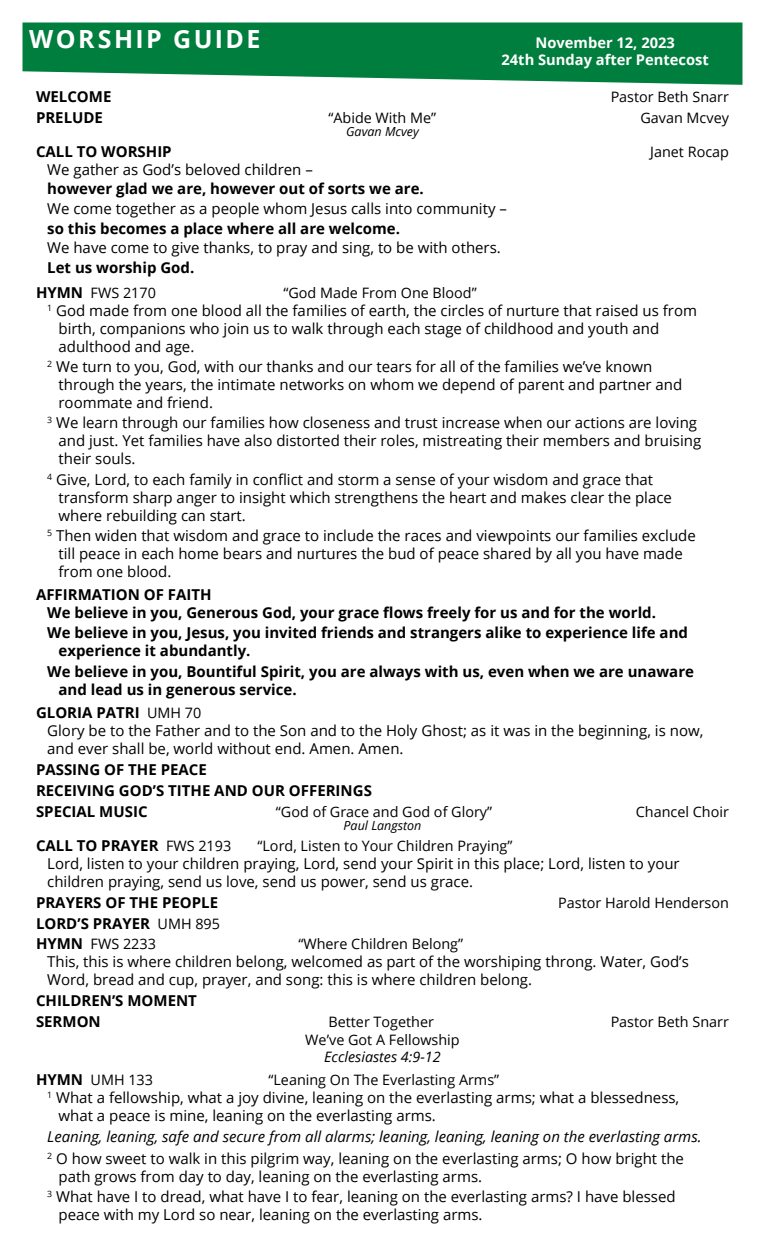
<style>
.page{position:relative;width:765px;height:1260px;background:#fff}
.page>*{position:absolute;margin:0;border:0;box-sizing:border-box;transform-origin:0 0}
.t1{font:700 25px "Open Sans";letter-spacing:.095em;color:#fff}
.t2{font:15px/18px "Open Sans";color:#000}
.t3{font:700 15px/18px "Open Sans";color:#000}
.t4{font:italic 15px/21.4px "Open Sans";color:#000}
.t5{font:700 14.75px/17.6px "Open Sans";color:#fff;text-align:center}
.t6{font:14.38px "Open Sans";color:#000}
.t7{font:italic 14.38px "Open Sans";color:#000}
.t8{font:italic 12.5px "Open Sans";color:#000}
.s1{font-weight:700;font-size:15px}
.s2{font-weight:700}
.s3{font-size:14.38px}
.s4{font-weight:400;font-size:14.38px}
.s5{font-style:normal}
</style>
<div class="page">
<svg style="left:22px;top:22px;width:720px;height:63px;background:#1e8d53"></svg>
<h1 class="t1" style="left:29px;top:22px;width:233px">WORSHIP GUIDE</h1>
<p class="t5" style="left:502px;top:33px;width:209px">November 12, 2023<br>24th Sunday after Pentecost</p>
<p class="t3" style="left:36px;top:87px;width:77px">WELCOME</p>
<p class="t6" style="left:611px;top:87px;width:120px">Pastor Beth Snarr</p>
<p class="t3" style="left:36px;top:108px;width:69px">PRELUDE</p>
<p class="t6" style="left:328px;top:108px;width:109px">“Abide With Me”</p>
<p class="t6" style="left:640px;top:108px;width:90px">Gavan Mcvey</p>
<p class="t8" style="left:346px;top:123px;width:74px">Gavan Mcvey</p>
<p class="t3" style="left:36px;top:142px;width:137px">CALL TO WORSHIP</p>
<p class="t6" style="left:650px;top:142px;width:80px">Janet Rocap</p>
<p class="t2" style="left:47px;top:160px;width:267px">We gather as God’s beloved children –</p>
<p class="t3" style="left:47px;top:180px;width:378px">however glad we are, however out of sorts we are.</p>
<p class="t2" style="left:47px;top:199px;width:461px">We come together as a people whom Jesus calls into community –</p>
<p class="t3" style="left:47px;top:219px;width:354px">so this becomes a place where all are welcome.</p>
<p class="t2" style="left:47px;top:238px;width:455px">We have come to give thanks, to pray and sing, to be with others.</p>
<p class="t3" style="left:47px;top:258px;width:149px">Let us worship God.</p>
<p class="t6" style="left:36px;top:283px;width:121px"><span class="s1">HYMN</span> FWS 2170</p>
<p class="t6" style="left:283px;top:283px;width:195px">“God Made From One Blood”</p>
<p class="t2" style="left:59px;top:301px;width:640px;text-indent:-11px"><sup>1</sup> God made from one blood all the families of earth, the circles of nurture that raised us from birth, companions who join us to walk through each stage of childhood and youth and adulthood and age.</p>
<p class="t2" style="left:59px;top:357px;width:625px;text-indent:-11px"><sup>2</sup> We turn to you, God, with our thanks and our tears for all of the families we’ve known through the years, the intimate networks on whom we depend of parent and partner and roommate and friend.</p>
<p class="t2" style="left:59px;top:414px;width:644px;text-indent:-11px"><sup>3</sup> We learn through our families how closeness and trust increase when our actions are loving and just. Yet families have also distorted their roles, mistreating their members and bruising their souls.</p>
<p class="t2" style="left:59px;top:470px;width:615px;text-indent:-11px"><sup>4</sup> Give, Lord, to each family in conflict and storm a sense of your wisdom and grace that transform sharp anger to insight which strengthens the heart and makes clear the place where rebuilding can start.</p>
<p class="t2" style="left:59px;top:526px;width:639px;text-indent:-11px"><sup>5</sup> Then widen that wisdom and grace to include the races and viewpoints our families exclude till peace in each home bears and nurtures the bud of peace shared by all you have made from one blood.</p>
<p class="t3" style="left:47px;top:585px;width:610px;text-indent:-11px">AFFIRMATION OF FAITH<br>We believe in you, Generous God, your grace flows freely for us and for the world.</p>
<p class="t3" style="left:58px;top:624px;width:631px;text-indent:-11px">We believe in you, Jesus, you invited friends and strangers alike to experience life and experience it abundantly.</p>
<p class="t3" style="left:58px;top:662px;width:637px;text-indent:-11px">We believe in you, Bountiful Spirit, you are always with us, even when we are unaware and lead us in generous service.</p>
<p class="t2" style="left:47px;top:703px;width:658px;text-indent:-11px"><span class="s2">GLORIA PATRI</span> <span class="s3">UMH 70<br></span>Glory be to the Father and to the Son and to the Holy Ghost; as it was in the beginning, is now, and ever shall be, world without end. Amen. Amen.</p>
<p class="t3" style="left:36px;top:758px;width:337px;line-height:20.9px">PASSING OF THE PEACE<br>RECEIVING GOD’S TITHE AND OUR OFFERINGS<br>SPECIAL MUSIC</p>
<p class="t6" style="left:276px;top:802px;width:218px">“God of Grace and God of Glory”</p>
<p class="t6" style="left:636px;top:802px;width:95px">Chancel Choir</p>
<p class="t8" style="left:344px;top:817px;width:79px">Paul Langston</p>
<p class="t3" style="left:36px;top:836px;width:197px">CALL TO PRAYER <span class="s4">FWS 2193</span></p>
<p class="t6" style="left:257px;top:836px;width:257px">“Lord, Listen to Your Children Praying”</p>
<p class="t2" style="left:47px;top:854px;width:634px">Lord, listen to your children praying, Lord, send your Spirit in this place; Lord, listen to your children praying, send us love, send us power, send us grace.</p>
<p class="t3" style="left:36px;top:893px;width:184px">PRAYERS OF THE PEOPLE</p>
<p class="t6" style="left:558px;top:893px;width:172px">Pastor Harold Henderson</p>
<p class="t3" style="left:36px;top:914px;width:186px">LORD’S PRAYER <span class="s4">UMH 895</span></p>
<p class="t6" style="left:36px;top:934px;width:121px"><span class="s1">HYMN</span> FWS 2233</p>
<p class="t6" style="left:298px;top:934px;width:166px">“Where Children Belong”</p>
<p class="t2" style="left:47px;top:953px;width:643px">This, this is where children belong, welcomed as part of the worshiping throng. Water, God’s<br>Word, bread and cup, prayer, and song: this is where children belong.</p>
<p class="t3" style="left:36px;top:990px;width:162px;line-height:20.9px">CHILDREN’S MOMENT<br>SERMON</p>
<p class="t6" style="left:328px;top:1012px;width:107px">Better Together</p>
<p class="t6" style="left:611px;top:1012px;width:120px">Pastor Beth Snarr</p>
<p class="t6" style="left:305px;top:1029px;width:156px">We’ve Got A Fellowship</p>
<p class="t7" style="left:324px;top:1047px;width:118px">Ecclesiastes 4:9-12</p>
<p class="t6" style="left:36px;top:1070px;width:119px"><span class="s1">HYMN</span> UMH 133</p>
<p class="t6" style="left:268px;top:1070px;width:232px">“Leaning On The Everlasting Arms”</p>
<p class="t2" style="left:59px;top:1088px;width:622px;text-indent:-11px"><sup>1</sup> What a fellowship, what a joy divine, leaning on the everlasting arms; what a blessedness, what a peace is mine, leaning on the everlasting arms.</p>
<p class="t4" style="left:47px;top:1126px;width:656px">Leaning, leaning, safe and secure from all alarms; leaning, leaning, leaning on the everlasting arms.<br><sup>2</sup> <span class="s5">O how sweet to walk in this pilgrim way, leaning on the everlasting arms; O how bright the</span></p>
<p class="t2" style="left:47px;top:1166px;width:630px;line-height:20.2px;text-indent:11px">path grows from day to day, leaning on the everlasting arms.<br><sup>3</sup> What have I to dread, what have I to fear, leaning on the everlasting arms? I have blessed</p>
<p class="t2" style="left:59px;top:1205px;width:426px">peace with my Lord so near, leaning on the everlasting arms.</p>
</div>
